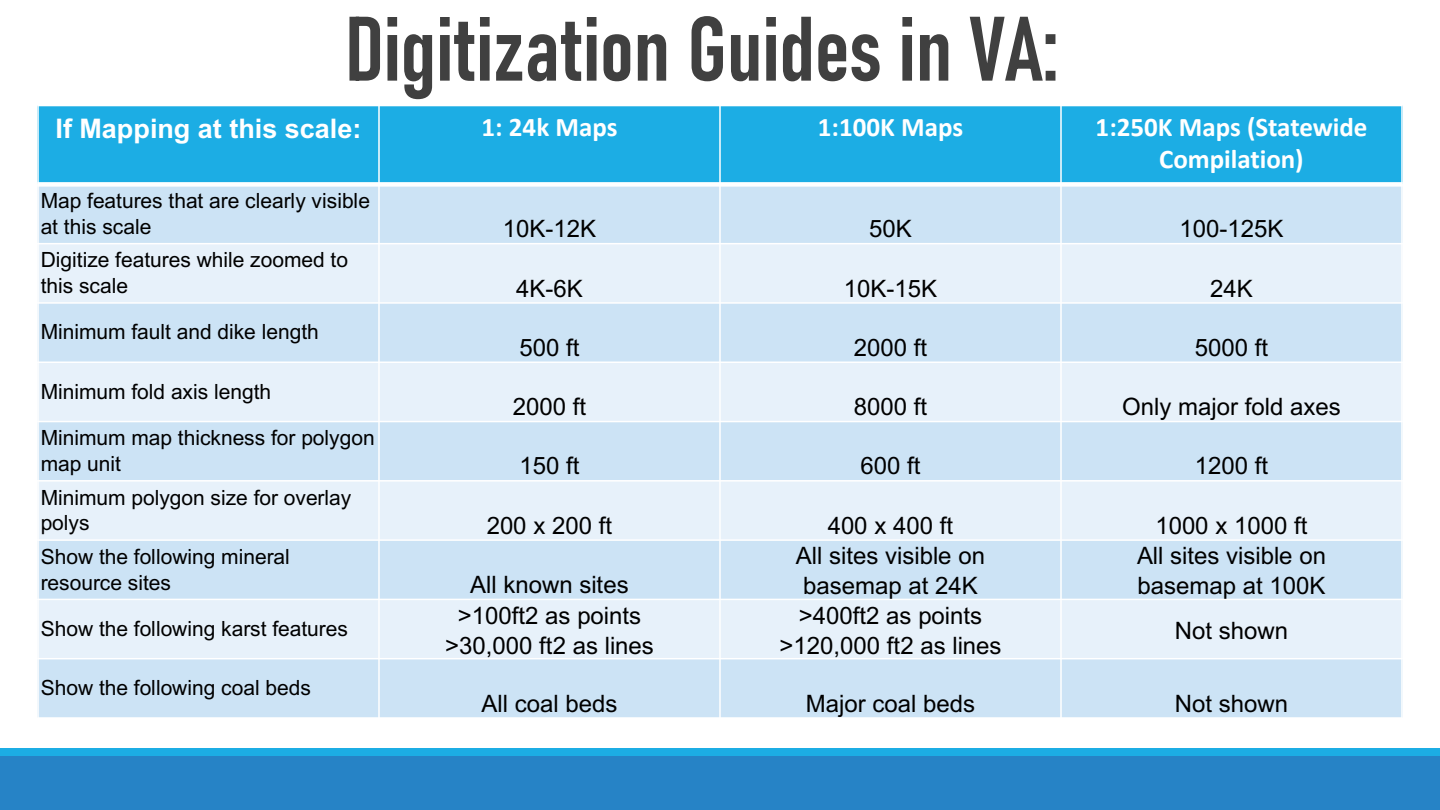
<style>
.page{position:relative;width:1440px;height:810px;background:#fff}
.page>*{position:absolute;margin:0;border:0;box-sizing:border-box;transform-origin:0 0}
.t1{font:90px "Bahnschrift 2580000 4 b 0000";letter-spacing:-.01em;color:#404040}
.t2{font:700 27px/31.7px "Calibri";color:#fff;text-align:center}
.t3{font:700 27px "Arial";color:#fff}
.t4{font:24px/29.8px "Arial";color:#000}
.t5{font:21px/25.5px "Arial";color:#000}
</style>
<div class="page">
<div style="left:0;top:756px;width:1440px;height:54px;background:#2683c6"></div>
<div style="left:0;top:748px;width:1440px;height:8px;background:#1cade4"></div>
<div style="left:38px;top:106px;width:341px;height:78px;background:#1cade4"></div>
<div style="left:379px;top:106px;width:341px;height:78px;background:#1cade4"></div>
<div style="left:720px;top:106px;width:341px;height:78px;background:#1cade4"></div>
<div style="left:1061px;top:106px;width:341px;height:78px;background:#1cade4"></div>
<div style="left:38px;top:184px;width:341px;height:60px;background:#cce3f5"></div>
<div style="left:379px;top:184px;width:341px;height:60px;background:#cce3f5"></div>
<div style="left:720px;top:184px;width:341px;height:60px;background:#cce3f5"></div>
<div style="left:1061px;top:184px;width:341px;height:60px;background:#cce3f5"></div>
<div style="left:38px;top:244px;width:341px;height:59px;background:#e7f1fa"></div>
<div style="left:379px;top:244px;width:341px;height:59px;background:#e7f1fa"></div>
<div style="left:720px;top:244px;width:341px;height:59px;background:#e7f1fa"></div>
<div style="left:1061px;top:244px;width:341px;height:59px;background:#e7f1fa"></div>
<div style="left:38px;top:303px;width:341px;height:59px;background:#cce3f5"></div>
<div style="left:379px;top:303px;width:341px;height:59px;background:#cce3f5"></div>
<div style="left:720px;top:303px;width:341px;height:59px;background:#cce3f5"></div>
<div style="left:1061px;top:303px;width:341px;height:59px;background:#cce3f5"></div>
<div style="left:38px;top:362px;width:341px;height:60px;background:#e7f1fa"></div>
<div style="left:379px;top:362px;width:341px;height:60px;background:#e7f1fa"></div>
<div style="left:720px;top:362px;width:341px;height:60px;background:#e7f1fa"></div>
<div style="left:1061px;top:362px;width:341px;height:60px;background:#e7f1fa"></div>
<div style="left:38px;top:422px;width:341px;height:59px;background:#cce3f5"></div>
<div style="left:379px;top:422px;width:341px;height:59px;background:#cce3f5"></div>
<div style="left:720px;top:422px;width:341px;height:59px;background:#cce3f5"></div>
<div style="left:1061px;top:422px;width:341px;height:59px;background:#cce3f5"></div>
<div style="left:38px;top:481px;width:341px;height:59px;background:#e7f1fa"></div>
<div style="left:379px;top:481px;width:341px;height:59px;background:#e7f1fa"></div>
<div style="left:720px;top:481px;width:341px;height:59px;background:#e7f1fa"></div>
<div style="left:1061px;top:481px;width:341px;height:59px;background:#e7f1fa"></div>
<div style="left:38px;top:540px;width:341px;height:59px;background:#cce3f5"></div>
<div style="left:379px;top:540px;width:341px;height:59px;background:#cce3f5"></div>
<div style="left:720px;top:540px;width:341px;height:59px;background:#cce3f5"></div>
<div style="left:1061px;top:540px;width:341px;height:59px;background:#cce3f5"></div>
<div style="left:38px;top:599px;width:341px;height:60px;background:#e7f1fa"></div>
<div style="left:379px;top:599px;width:341px;height:60px;background:#e7f1fa"></div>
<div style="left:720px;top:599px;width:341px;height:60px;background:#e7f1fa"></div>
<div style="left:1061px;top:599px;width:341px;height:60px;background:#e7f1fa"></div>
<div style="left:38px;top:659px;width:341px;height:59px;background:#cce3f5"></div>
<div style="left:379px;top:659px;width:341px;height:59px;background:#cce3f5"></div>
<div style="left:720px;top:659px;width:341px;height:59px;background:#cce3f5"></div>
<div style="left:1061px;top:659px;width:341px;height:59px;background:#cce3f5"></div>
<hr style="left:378px;top:105px;width:2px;height:614px;background:#fff">
<hr style="left:719px;top:105px;width:2px;height:614px;background:#fff">
<hr style="left:1060px;top:105px;width:2px;height:614px;background:#fff">
<div style="left:37px;top:182px;width:1366px;height:5px;background:#fff"></div>
<hr style="left:37px;top:243px;width:1366px;height:1px;background:#fff">
<hr style="left:37px;top:302px;width:1366px;height:2px;background:#fff">
<hr style="left:37px;top:362px;width:1366px;height:1px;background:#fff">
<hr style="left:37px;top:421px;width:1366px;height:1px;background:#fff">
<hr style="left:37px;top:480px;width:1366px;height:2px;background:#fff">
<hr style="left:37px;top:539px;width:1366px;height:2px;background:#fff">
<hr style="left:37px;top:599px;width:1366px;height:1px;background:#fff">
<hr style="left:37px;top:658px;width:1366px;height:1px;background:#fff">
<hr style="left:37px;top:105px;width:2px;height:614px;background:#fff">
<hr style="left:1401px;top:105px;width:2px;height:614px;background:#fff">
<hr style="left:37px;top:717px;width:1366px;height:2px;background:#fff">
<h1 class="t1" style="left:345px;top:9px;width:714px">Digitization Guides in VA:</h1>
<p class="t3" style="left:55px;top:113px;width:307px">If Mapping at this scale:</p>
<p class="t2" style="left:482px;top:111px;width:137px">1: 24k Maps</p>
<p class="t2" style="left:818px;top:111px;width:147px">1:100K Maps</p>
<p class="t2" style="left:1096px;top:111px;width:273px">1:250K Maps (Statewide<br>Compilation)</p>
<p class="t5" style="left:41px;top:188px;width:331px">Map features that are clearly visible at this scale</p>
<p class="t4" style="left:503px;top:214px;width:95px">10K-12K</p>
<p class="t4" style="left:869px;top:214px;width:44px">50K</p>
<p class="t4" style="left:1180px;top:214px;width:105px">100-125K</p>
<p class="t5" style="left:41px;top:247px;width:309px">Digitize features while zoomed to this scale</p>
<p class="t5" style="left:41px;top:319px;width:280px">Minimum fault and dike length</p>
<p class="t5" style="left:41px;top:379px;width:232px">Minimum fold axis length</p>
<p class="t5" style="left:41px;top:425px;width:336px">Minimum map thickness for polygon map unit</p>
<p class="t5" style="left:41px;top:485px;width:312px">Minimum polygon size for overlay polys</p>
<p class="t5" style="left:41px;top:544px;width:251px">Show the following mineral resource sites</p>
<p class="t5" style="left:41px;top:616px;width:309px">Show the following karst features</p>
<p class="t5" style="left:41px;top:675px;width:272px">Show the following coal beds</p>
<p class="t4" style="left:516px;top:273px;width:68px">4K-6K</p>
<p class="t4" style="left:844px;top:273px;width:95px">10K-15K</p>
<p class="t4" style="left:1210px;top:273px;width:44px">24K</p>
<p class="t4" style="left:519px;top:333px;width:62px">500 ft</p>
<p class="t4" style="left:854px;top:333px;width:75px">2000 ft</p>
<p class="t4" style="left:1195px;top:333px;width:75px">5000 ft</p>
<p class="t4" style="left:513px;top:392px;width:75px">2000 ft</p>
<p class="t4" style="left:854px;top:392px;width:75px">8000 ft</p>
<p class="t4" style="left:1122px;top:392px;width:220px">Only major fold axes</p>
<p class="t4" style="left:519px;top:451px;width:62px">150 ft</p>
<p class="t4" style="left:860px;top:451px;width:62px">600 ft</p>
<p class="t4" style="left:1195px;top:451px;width:75px">1200 ft</p>
<p class="t4" style="left:487px;top:511px;width:127px">200 x 200 ft</p>
<p class="t4" style="left:828px;top:511px;width:127px">400 x 400 ft</p>
<p class="t4" style="left:1155px;top:511px;width:154px">1000 x 1000 ft</p>
<p class="t4" style="left:470px;top:570px;width:160px">All known sites</p>
<p class="t4" style="left:796px;top:541px;width:191px">All sites visible on basemap at 24K</p>
<p class="t4" style="left:1137px;top:541px;width:191px">All sites visible on basemap at 100K</p>
<p class="t4" style="left:445px;top:600px;width:210px;line-height:30.3px;text-align:center">&gt;100ft2 as points &gt;30,000 ft2 as lines</p>
<p class="t4" style="left:779px;top:600px;width:224px;line-height:30.3px;text-align:center">&gt;400ft2 as points &gt;120,000 ft2 as lines</p>
<p class="t4" style="left:1175px;top:615px;width:115px">Not shown</p>
<p class="t4" style="left:482px;top:688px;width:137px">All coal beds</p>
<p class="t4" style="left:806px;top:688px;width:171px">Major coal beds</p>
<p class="t4" style="left:1175px;top:688px;width:115px">Not shown</p>
</div>
